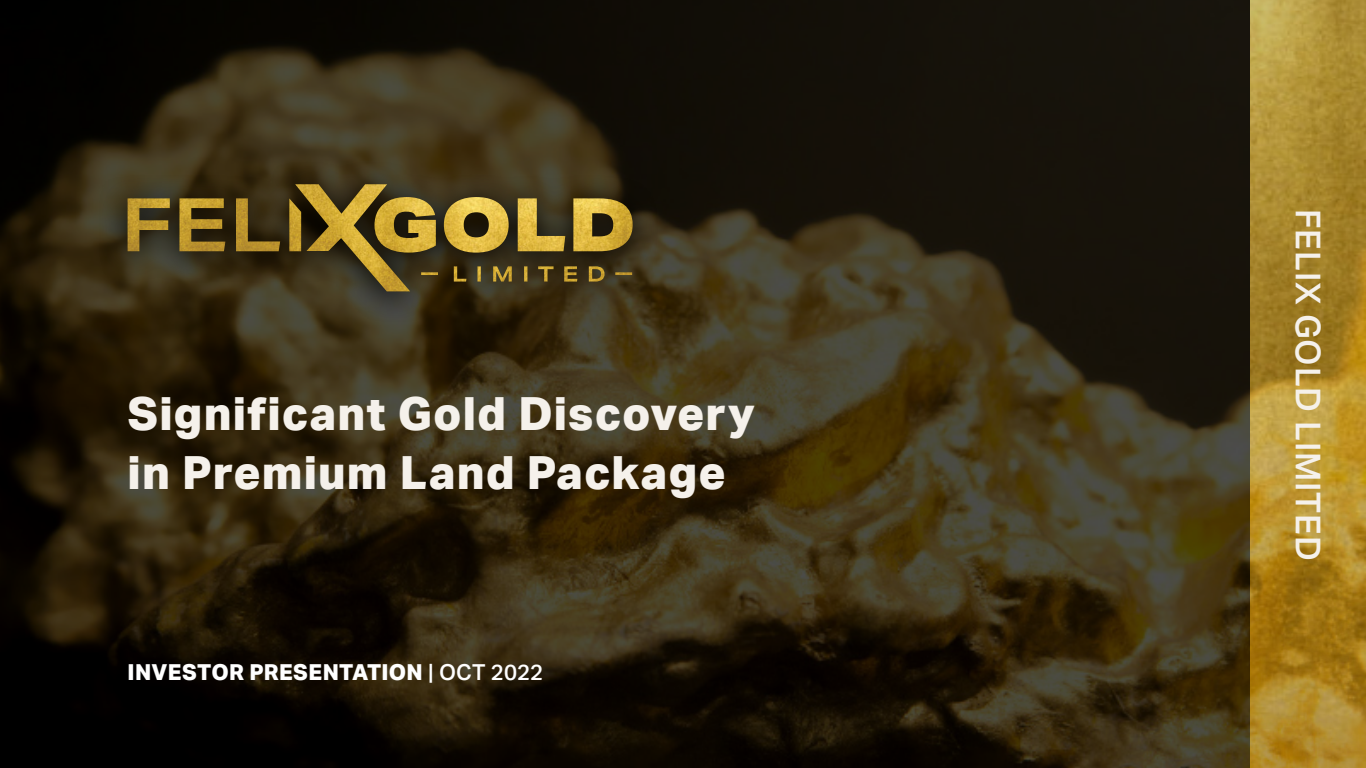
<style>
.page{position:relative;width:1366px;height:768px;background:#fff}
.page>*{position:absolute;margin:0;border:0;box-sizing:border-box;transform-origin:0 0}
.t1{font:800 45.7px/58.7px "Aktiv Grotesk";letter-spacing:.025em;color:#f5f1eb}
.t2{font:500 34.3px "Aktiv Grotesk";letter-spacing:.025em;color:#f5f1eb}
.t3{font:800 22px "Aktiv Grotesk";letter-spacing:.01em;color:#fff}
.s1{font-weight:500}
</style>
<div class="page">
<img style="left:0;top:0;width:1366px;height:768px">
<svg style="left:99px;top:162px;width:559px;height:161px"></svg>
<img style="left:128px;top:184px;width:505px;height:107px">
<p class="t1" style="left:128px;top:383px;width:629px">Significant Gold Discovery in Premium Land Package</p>
<p class="t3" style="left:128px;top:658px;width:417px">INVESTOR PRESENTATION <span class="s1">| OCT 2022</span></p>
<p class="t2" style="left:1328px;top:209px;width:354px;rotate:90deg">FELIX GOLD LIMITED</p>
</div>
